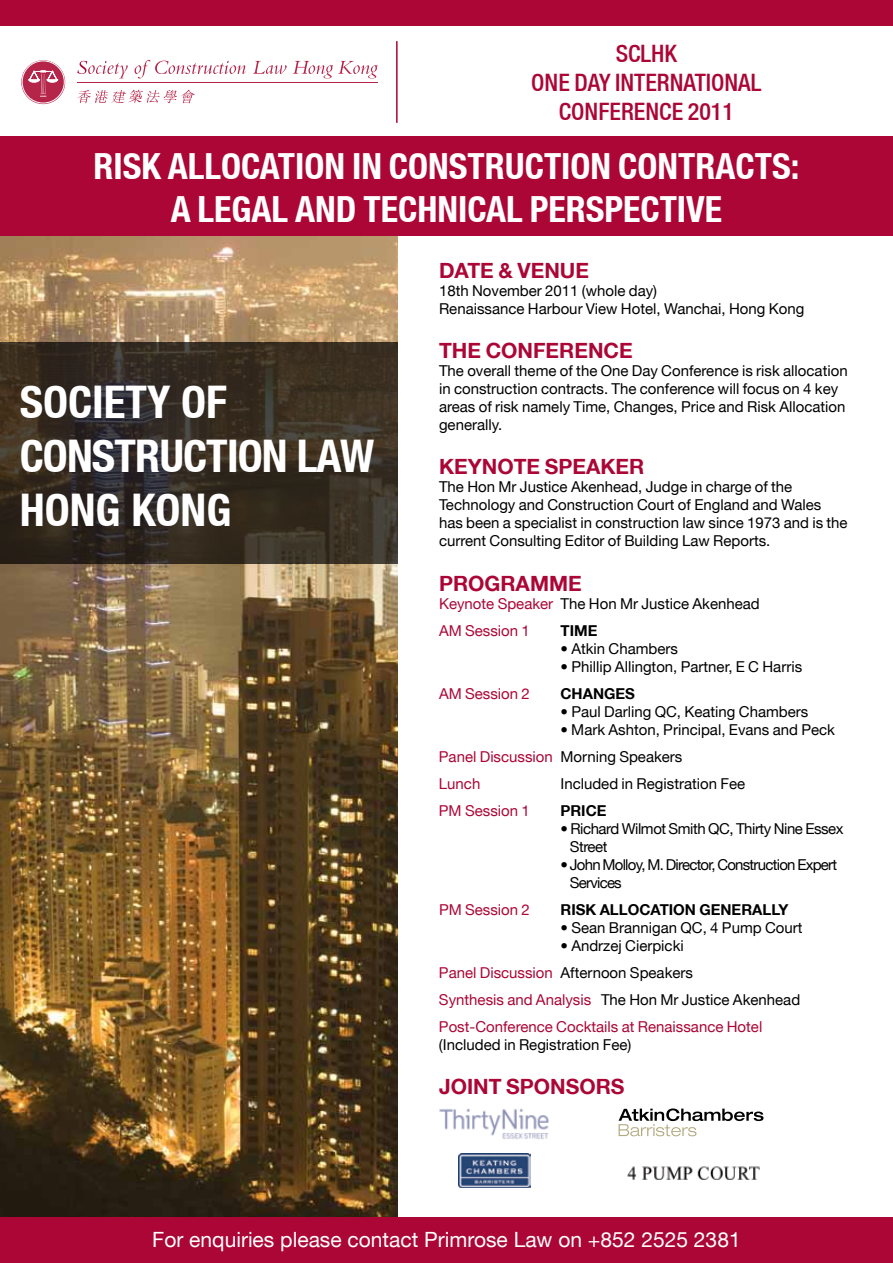
<style>
.page{position:relative;width:893px;height:1263px;background:#fff}
.page>*{position:absolute;margin:0;border:0;box-sizing:border-box;transform-origin:0 0}
.t1{font:700 condensed 45px/54px "Helvetica Neue LT";letter-spacing:-.005em;color:#fff}
.t2{font:700 condensed 36px/43.2px "Helvetica Neue LT";color:#fff;text-align:center}
.t3{font:500 condensed 24px/28.8px "Helvetica Neue LT";color:#ab0635;text-align:center}
.t4{font:700 21px "Helvetica Neue LT";color:#ab0635}
.t5{font:21px "Helvetica Neue LT";color:#fff}
.t6{font:15px/18px "Helvetica Neue LT";color:#000}
.t7{font:15px/27px "Helvetica Neue LT";color:#ab0635}
.t8{font:15px/18px "Helvetica Neue LT";letter-spacing:-.05em;color:#000}
.t9{font:15px/18px "Helvetica Neue LT";letter-spacing:-.03em;color:#000}
.t10{font:700 15px "Helvetica Neue LT";color:#000}
.s1{color:#000}
.s2{color:#ab0635}
</style>
<div class="page">
<img style="left:0;top:236px;width:398px;height:982px">
<svg style="left:0;top:342px;width:398px;height:221px;background:#362d23"></svg>
<div style="left:0;top:1218px;width:893px;height:45px;background:#ab0635"></div>
<div style="left:0;top:0;width:893px;height:25px;background:#ab0635"></div>
<div style="left:0;top:136px;width:893px;height:100px;background:#ab0635"></div>
<svg style="left:77px;top:90px;width:118px;height:13px"></svg>
<svg style="left:77px;top:61px;width:51px;height:17px"></svg>
<svg style="left:135px;top:60px;width:111px;height:18px"></svg>
<svg style="left:253px;top:61px;width:34px;height:13px"></svg>
<svg style="left:293px;top:61px;width:85px;height:17px"></svg>
<div style="left:21px;top:60px;width:44px;height:44px;border:2px solid #b5254a;border-radius:50%"></div>
<div style="left:22px;top:61px;width:42px;height:42px;background:#b5254a;border-radius:50%"></div>
<div style="left:22px;top:60px;width:43px;height:43px;border:1px solid #fff;border-radius:50%"></div>
<svg style="left:28px;top:70px;width:30px;height:27px"></svg>
<hr style="left:77px;top:82px;width:301px;height:1px;background:#b5254a">
<hr style="left:396px;top:41px;width:2px;height:82px;background:#ab0635">
<svg style="left:619px;top:1108px;width:144px;height:28px"></svg>
<img style="left:627px;top:1166px;width:133px;height:14px">
<img style="left:458px;top:1154px;width:72px;height:34px">
<img style="left:439px;top:1108px;width:110px;height:31px">
<h3 class="t3" style="left:531px;top:39px;width:232px">SCLHK<br>ONE DAY INTERNATIONAL<br>CONFERENCE 2011</h3>
<h2 class="t2" style="left:94px;top:144px;width:707px">RISK ALLOCATION IN CONSTRUCTION CONTRACTS:<br>A LEGAL AND TECHNICAL PERSPECTIVE</h2>
<h1 class="t1" style="left:20px;top:374px;width:356px">SOCIETY OF<br>CONSTRUCTION LAW<br>HONG KONG</h1>
<h3 class="t4" style="left:439px;top:257px;width:152px">DATE &amp; VENUE</h3>
<p class="t6" style="left:439px;top:281px;width:367px">18th November 2011 (whole day)<br>Renaissance Harbour View Hotel, Wanchai, Hong Kong</p>
<h3 class="t4" style="left:439px;top:337px;width:151px">THE CONFERENCE</h3>
<p class="t6" style="left:439px;top:361px;width:410px">The overall theme of the One Day Conference is risk allocation in construction contracts. The conference will focus on 4 key areas of risk namely Time, Changes, Price and Risk Allocation generally.</p>
<h3 class="t4" style="left:439px;top:454px;width:149px">KEYNOTE SPEAKE</h3>
<h3 class="t4" style="left:629px;top:454px;width:17px">R</h3>
<p class="t6" style="left:439px;top:478px;width:410px">The Hon Mr Justice Akenhead, Judge in charge of the Technology and Construction Court of England and Wales has been a specialist in construction law since 1973 and is the current Consulting Editor of Building Law Reports.</p>
<h3 class="t4" style="left:439px;top:570px;width:142px">PROGRAMME</h3>
<p class="t7" style="left:439px;top:590px;width:322px">Keynote Speaker <span class="s1">The Hon Mr Justice Akenhead<br></span>AM Session 1</p>
<p class="t10" style="left:561px;top:621px;width:38px">TIME</p>
<p class="t6" style="left:561px;top:639px;width:119px">• Atkin Chambers</p>
<p class="t6" style="left:560px;top:657px;width:243px">• Phillip Allington, Partner, E C Harris</p>
<p class="t7" style="left:439px;top:680px;width:92px">AM Session 2</p>
<p class="t10" style="left:560px;top:684px;width:76px">CHANGES</p>
<p class="t6" style="left:560px;top:702px;width:249px">• Paul Darling QC, Keating Chambers</p>
<p class="t6" style="left:439px;top:716px;width:397px;line-height:27px;text-indent:122px">• Mark Ashton, Principal, Evans and Peck<br><span class="s2">Panel Discussion</span> Morning Speakers<br><span class="s2">Lunch</span></p>
<p class="t6" style="left:560px;top:774px;width:186px">Included in Registration Fee</p>
<p class="t7" style="left:439px;top:797px;width:92px">PM Session 1</p>
<p class="t10" style="left:560px;top:801px;width:48px">PRICE</p>
<p class="t9" style="left:570px;top:819px;width:275px;text-indent:-9px">• Richard Wilmot Smith QC, Thirty Nine Essex<br>Street</p>
<p class="t8" style="left:570px;top:855px;width:269px;text-indent:-9px">• John Molloy, M. Director, Construction Expert<br>Services</p>
<p class="t7" style="left:439px;top:896px;width:92px">PM Session 2</p>
<p class="t10" style="left:560px;top:900px;width:230px">RISK ALLOCATION GENERALLY</p>
<p class="t6" style="left:560px;top:918px;width:243px">• Sean Brannigan QC, 4 Pump Court</p>
<p class="t7" style="left:439px;top:932px;width:363px;text-indent:122px"><span class="s1">• Andrzej Cierpicki<br></span>Panel Discussion <span class="s1">Afternoon Speakers<br></span>Synthesis and Analysis <span class="s1">The Hon Mr Justice Akenhead </span>Post-Conference Cocktails at Renaissance Hotel</p>
<p class="t6" style="left:439px;top:1035px;width:194px">(Included in Registration Fee)</p>
<h3 class="t4" style="left:439px;top:1074px;width:40px">JOINT</h3>
<h3 class="t4" style="left:506px;top:1074px;width:117px">SPONSORS</h3>
<h3 class="t5" style="left:152px;top:1227px;width:590px">For enquiries please contact Primrose Law on +852 2525 2381</h3>
</div>
